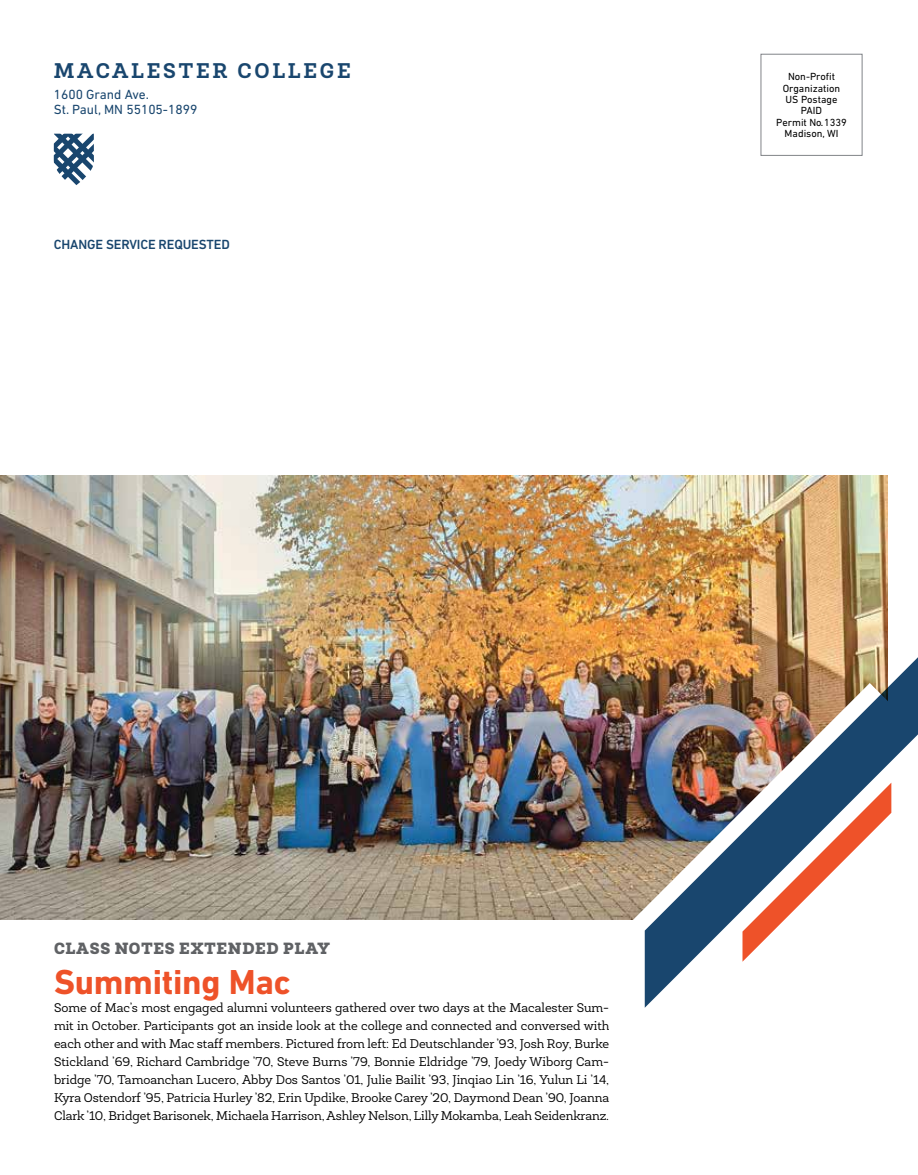
<style>
.page{position:relative;width:918px;height:1175px;background:#fff}
.page>*{position:absolute;margin:0;border:0;box-sizing:border-box;transform-origin:0 0}
.t1{font:700 35.25px "DIN Next LT Pro";letter-spacing:-.005em;color:#ee5229}
.t2{font:700 21.6px "Newslab";letter-spacing:.13em;color:#19466e}
.t3{font:900 16.5px "Newslab";letter-spacing:.05em;color:#606265}
.t4{font:13.5px/15px "DIN Next LT Pro";color:#19466e}
.t5{font:500 13.5px "DIN Next LT Pro";letter-spacing:-.01em;color:#19466e}
.t6{font:12.75px/18px "Newslab";letter-spacing:-.01em;color:#000;text-align:justify}
.t7{font:10.5px/11.4px "DIN Next LT Pro";color:#000;text-align:center}
</style>
<div class="page">
<img style="left:0;top:476px;width:888px;height:443px">
<div style="left:761px;top:54px;width:101px;height:102px;border:1px solid #818488"></div>
<svg style="left:54px;top:134px;width:40px;height:51px"></svg>
<img style="left:625px;top:683px;width:21px;height:325px">
<img style="left:645px;top:625px;width:273px;height:382px">
<h2 class="t2" style="left:54px;top:57px;width:298px">MACALESTER COLLEGE</h2>
<p class="t4" style="left:54px;top:87px;width:145px">1600 Grand Ave.<br>St. Paul, MN 55105-1899</p>
<p class="t5" style="left:54px;top:237px;width:178px">CHANGE SERVICE REQUESTED</p>
<p class="t7" style="left:776px;top:71px;width:72px">Non-Profit<br>Organization<br>US Postage<br>PAID<br>Permit No. 1339<br>Madison, WI</p>
<p class="t3" style="left:54px;top:937px;width:277px">CLASS NOTES EXTENDED PLAY</p>
<h1 class="t1" style="left:54px;top:961px;width:238px">Summiting Mac</h1>
<p class="t6" style="left:54px;top:998px;width:557px">Some of Mac’s most engaged alumni volunteers gathered over two days at the Macalester Sum&shy;mit in October. Participants got an inside look at the college and connected and conversed with each other and with Mac staff members. Pictured from left: Ed Deutschlander ’93, Josh Roy, Burke Stickland ’69, Richard Cambridge ’70, Steve Burns ’79, Bonnie Eldridge ’79, Joedy Wiborg Cam&shy;bridge ’70, Tamoanchan Lucero, Abby Dos Santos ’01, Julie Bailit ’93, Jinqiao Lin ’16, Yulun Li ’14, Kyra Ostendorf ’95, Patricia Hurley ’82, Erin Updike, Brooke Carey ’20, Daymond Dean ’90, Joanna Clark ’10, Bridget Barisonek, Michaela Harrison, Ashley Nelson, Lilly Mokamba, Leah Seidenkranz.</p>
</div>
